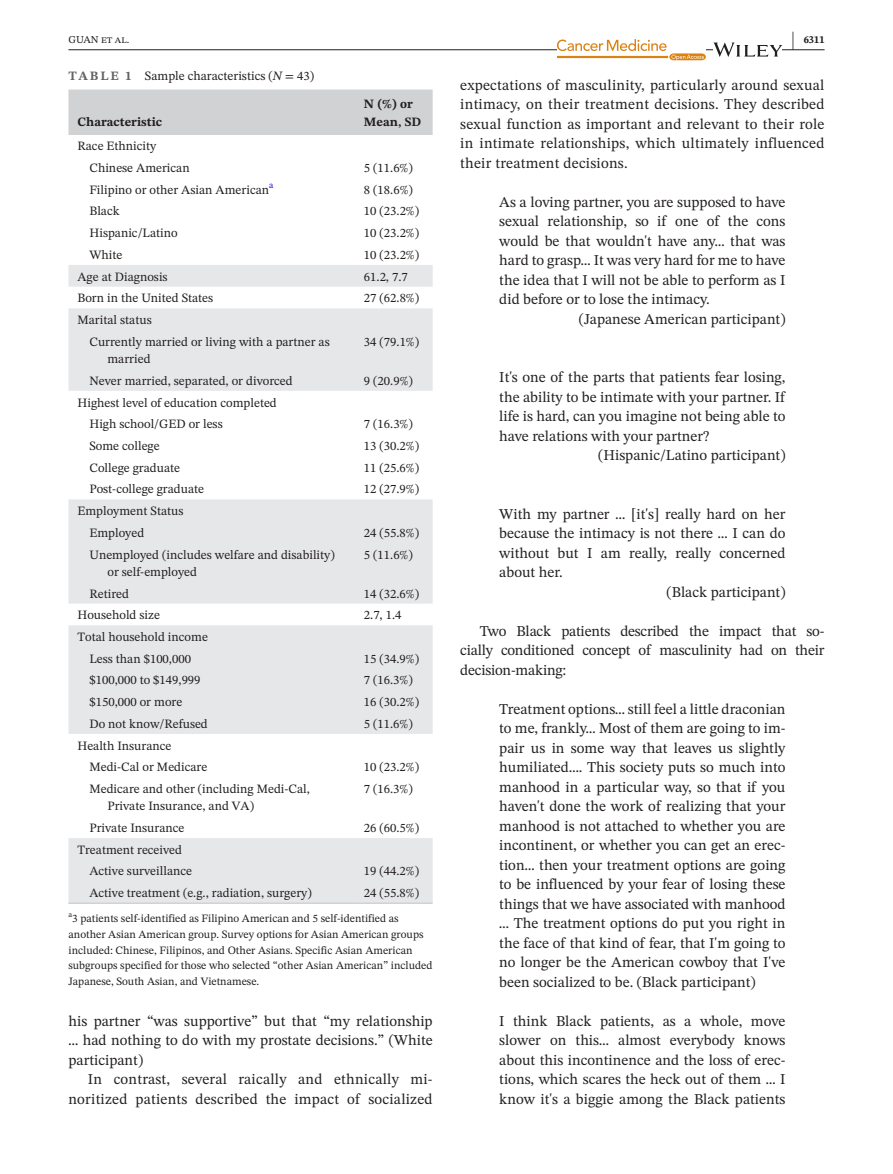
<style>
.page{position:relative;width:893px;height:1174px;background:#fff}
.page>*{position:absolute;margin:0;border:0;box-sizing:border-box;transform-origin:0 0}
.t1{font:700 21px "STIX Two Text";color:#231f20;scale:.42 1}
.t2{font:15px/19.5px "STIX Two Text";color:#231f20;text-align:justify}
.t3{font:12.75px/21.8px "STIX Two Text";color:#231f20}
.t4{font:700 12.75px/17.2px "STIX Two Text";color:#231f20}
.t5{font:11.25px/15.8px "STIX Two Text";color:#231f20}
.t6{font:10.5px "STIX Two Text";color:#231f20}
.t7{font:700 10.5px "STIX Two Text";color:#231f20}
.t8{font:7.8px "STIX Two Text";color:#231f20}
.s1{font-weight:700;color:#636366}
.s2{font-style:italic}
.s3{font-family:"STIX"}
</style>
<div class="page">
<hr style="left:68px;top:49px;width:756px;height:1px;background:#231f20">
<svg style="left:557px;top:39px;width:149px;height:21px"></svg>
<svg style="left:713px;top:43px;width:69px;height:14px"></svg>
<div style="left:68px;top:90px;width:365px;height:45px;background:#d1d2d4"></div>
<svg style="left:68px;top:265px;width:365px;height:637px;fill:#e6e7e9"></svg>
<hr style="left:68px;top:902px;width:287px;height:2px;background:#d1d2d4">
<hr style="left:355px;top:902px;width:78px;height:2px;background:#d1d2d4">
<h1 class="t1" style="left:792px;top:24px;width:8px">|</h1>
<p class="t6" style="left:68px;top:32px;width:62px">GUAN et al.</p>
<p class="t7" style="left:804px;top:32px;width:22px">6311</p>
<p class="t3" style="left:68px;top:65px;width:247px"><span class="s1">TABLE 1</span> Sample characteristics (<span class="s2">N</span> <span class="s3">=</span> 43)</p>
<p class="t4" style="left:77px;top:113px;width:86px">Characteristic</p>
<p class="t3" style="left:89px;top:135px;width:102px;text-indent:-12px">Race Ethnicity<br>Chinese American</p>
<p class="t4" style="left:364px;top:96px;width:59px">N (%) or<br>Mean, SD</p>
<p class="t3" style="left:364px;top:157px;width:50px">5 (11.6%)</p>
<p class="t3" style="left:89px;top:179px;width:185px">Filipino or other Asian American<sup>a</sup></p>
<p class="t3" style="left:364px;top:179px;width:50px">8 (18.6%)</p>
<p class="t3" style="left:89px;top:200px;width:32px">Black</p>
<p class="t3" style="left:364px;top:200px;width:57px">10 (23.2%)</p>
<p class="t3" style="left:89px;top:222px;width:90px">Hispanic/Latino</p>
<p class="t3" style="left:364px;top:222px;width:57px">10 (23.2%)</p>
<p class="t3" style="left:89px;top:244px;width:34px">White</p>
<p class="t3" style="left:364px;top:244px;width:57px">10 (23.2%)</p>
<p class="t3" style="left:77px;top:265px;width:92px">Age at Diagnosis</p>
<p class="t3" style="left:364px;top:265px;width:45px">61.2, 7.7</p>
<p class="t3" style="left:77px;top:287px;width:137px">Born in the United States</p>
<p class="t3" style="left:364px;top:287px;width:57px">27 (62.8%)</p>
<p class="t3" style="left:89px;top:309px;width:242px;text-indent:-12px">Marital status<br>Currently married or living with a partner as</p>
<p class="t3" style="left:107px;top:348px;width:45px">married</p>
<p class="t3" style="left:364px;top:331px;width:57px">34 (79.1%)</p>
<p class="t3" style="left:89px;top:369px;width:205px">Never married, separated, or divorced</p>
<p class="t3" style="left:364px;top:369px;width:50px">9 (20.9%)</p>
<p class="t3" style="left:89px;top:391px;width:189px;text-indent:-12px">Highest level of education completed<br>High school/GED or less</p>
<p class="t3" style="left:364px;top:413px;width:50px">7 (16.3%)</p>
<p class="t3" style="left:89px;top:435px;width:72px">Some college</p>
<p class="t3" style="left:364px;top:435px;width:57px">13 (30.2%)</p>
<p class="t3" style="left:89px;top:456px;width:92px">College graduate</p>
<p class="t3" style="left:364px;top:456px;width:57px">11 (25.6%)</p>
<p class="t3" style="left:89px;top:478px;width:116px">Post-college graduate</p>
<p class="t3" style="left:364px;top:478px;width:57px">12 (27.9%)</p>
<p class="t3" style="left:89px;top:500px;width:96px;text-indent:-12px">Employment Status<br>Employed</p>
<p class="t3" style="left:364px;top:521px;width:57px">24 (55.8%)</p>
<p class="t3" style="left:107px;top:545px;width:229px;line-height:17.2px;text-indent:-18px">Unemployed (includes welfare and disability) or self-employed</p>
<p class="t3" style="left:364px;top:543px;width:50px">5 (11.6%)</p>
<p class="t3" style="left:89px;top:582px;width:41px">Retired</p>
<p class="t3" style="left:364px;top:582px;width:57px">14 (32.6%)</p>
<p class="t3" style="left:77px;top:604px;width:84px">Household size</p>
<p class="t3" style="left:364px;top:604px;width:39px">2.7, 1.4</p>
<p class="t3" style="left:77px;top:626px;width:132px;text-align:center">Total household income<br>Less than $100,000</p>
<p class="t3" style="left:364px;top:647px;width:57px">15 (34.9%)</p>
<p class="t3" style="left:89px;top:669px;width:113px">$100,000 to $149,999</p>
<p class="t3" style="left:364px;top:669px;width:50px">7 (16.3%)</p>
<p class="t3" style="left:89px;top:691px;width:94px">$150,000 or more</p>
<p class="t3" style="left:364px;top:691px;width:57px">16 (30.2%)</p>
<p class="t3" style="left:89px;top:712px;width:120px">Do not know/Refused</p>
<p class="t3" style="left:364px;top:712px;width:50px">5 (11.6%)</p>
<p class="t3" style="left:89px;top:734px;width:119px;text-indent:-12px">Health Insurance<br>Medi-Cal or Medicare</p>
<p class="t3" style="left:364px;top:756px;width:57px">10 (23.2%)</p>
<p class="t3" style="left:107px;top:780px;width:204px;line-height:17.2px;text-indent:-18px">Medicare and other (including Medi-Cal,<br>Private Insurance, and VA)</p>
<p class="t3" style="left:364px;top:778px;width:50px">7 (16.3%)</p>
<p class="t3" style="left:89px;top:817px;width:97px">Private Insurance</p>
<p class="t3" style="left:364px;top:817px;width:57px">26 (60.5%)</p>
<p class="t3" style="left:89px;top:838px;width:104px;text-indent:-12px">Treatment received<br>Active surveillance</p>
<p class="t3" style="left:364px;top:860px;width:57px">19 (44.2%)</p>
<p class="t3" style="left:89px;top:882px;width:224px">Active treatment (e.g., radiation, surgery)</p>
<p class="t3" style="left:364px;top:882px;width:57px">24 (55.8%)</p>
<p class="t8" style="left:68px;top:908px;width:5px">a</p>
<p class="t5" style="left:68px;top:910px;width:366px;text-indent:4px">3 patients self-identified as Filipino American and 5 self-identified as another Asian American group. Survey options for Asian American groups included: Chinese, Filipinos, and Other Asians. Specific Asian American subgroups specified for those who selected “other Asian American” included Japanese, South Asian, and Vietnamese.</p>
<p class="t2" style="left:68px;top:1011px;width:366px">his partner “was supportive” but that “my relationship … had nothing to do with my prostate decisions.” (White participant)</p>
<p class="t2" style="left:68px;top:1069px;width:366px;text-align:right">In contrast, several raically and ethnically mi&shy;noritized patients described the impact of socialized</p>
<p class="t2" style="left:460px;top:75px;width:366px">expectations of masculinity, particularly around sexual intimacy, on their treatment decisions. They described sexual function as important and relevant to their role in intimate relationships, which ultimately influenced their treatment decisions.</p>
<p class="t2" style="left:499px;top:192px;width:288px">As a loving partner, you are supposed to have</p>
<p class="t2" style="left:499px;top:211px;width:288px">sexual relationship, so if one of the cons</p>
<p class="t2" style="left:499px;top:231px;width:288px">would be that wouldn't have any… that was</p>
<p class="t2" style="left:499px;top:250px;width:288px">hard to grasp… It was very hard for me to have</p>
<p class="t2" style="left:499px;top:270px;width:288px">the idea that I will not be able to perform as I</p>
<p class="t2" style="left:499px;top:289px;width:212px">did before or to lose the intimacy.</p>
<p class="t2" style="left:579px;top:309px;width:208px">(Japanese American participant)</p>
<p class="t2" style="left:499px;top:367px;width:288px">It's one of the parts that patients fear losing,</p>
<p class="t2" style="left:499px;top:387px;width:287px">the ability to be intimate with your partner. If</p>
<p class="t2" style="left:499px;top:406px;width:288px">life is hard, can you imagine not being able to</p>
<p class="t2" style="left:499px;top:426px;width:212px">have relations with your partner?</p>
<p class="t2" style="left:598px;top:445px;width:189px">(Hispanic/Latino participant)</p>
<p class="t2" style="left:499px;top:504px;width:288px">With my partner … [it's] really hard on her</p>
<p class="t2" style="left:499px;top:523px;width:288px">because the intimacy is not there … I can do</p>
<p class="t2" style="left:499px;top:543px;width:288px">without but I am really, really concerned</p>
<p class="t2" style="left:499px;top:562px;width:65px">about her.</p>
<p class="t2" style="left:667px;top:582px;width:120px">(Black participant)</p>
<p class="t2" style="left:460px;top:621px;width:366px;text-indent:20px">Two Black patients described the impact that so&shy;cially conditioned concept of masculinity had on their decision-making:</p>
<p class="t2" style="left:499px;top:699px;width:288px">Treatment options… still feel a little draconian to me, frankly… Most of them are going to im&shy;pair us in some way that leaves us slightly humiliated…. This society puts so much into manhood in a particular way, so that if you haven't done the work of realizing that your manhood is not attached to whether you are incontinent, or whether you can get an erec&shy;tion… then your treatment options are going to be influenced by your fear of losing these things that we have associated with manhood … The treatment options do put you right in the face of that kind of fear, that I'm going to no longer be the American cowboy that I've been socialized to be. (Black participant)</p>
<p class="t2" style="left:499px;top:1011px;width:288px">I think Black patients, as a whole, move slower on this… almost everybody knows about this incontinence and the loss of erec&shy;tions, which scares the heck out of them … I know it's a biggie among the Black patients</p>
</div>
